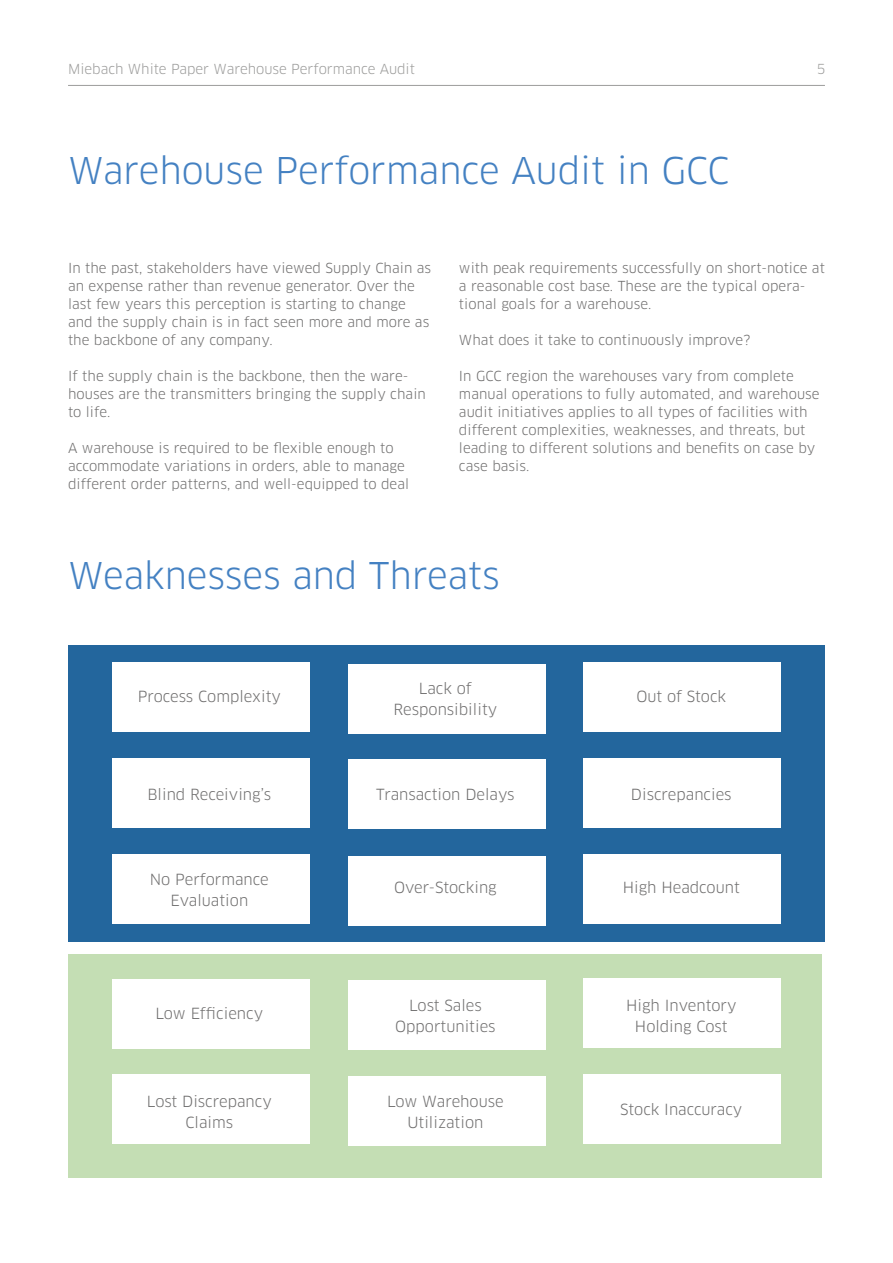
<style>
.page{position:relative;width:893px;height:1263px;background:#fff}
.page>*{position:absolute;margin:0;border:0;box-sizing:border-box;transform-origin:0 0}
.t1{font:36px "Clan Pro";color:#4481c2}
.t2{font:15px/21px "Clan Pro";color:#706f6f;text-align:center}
.t3{font:13.5px/18px "Clan Pro";letter-spacing:.005em;color:#706f6f}
.t4{font:13.5px "Clan Pro";color:#9d9d9c}
</style>
<div class="page">
<div style="left:68px;top:954px;width:753px;height:224px;background:#c4deb4"></div>
<div style="left:112px;top:979px;width:198px;height:69px;background:#fff"></div>
<div style="left:348px;top:980px;width:197px;height:69px;background:#fff"></div>
<div style="left:583px;top:978px;width:198px;height:70px;background:#fff"></div>
<div style="left:112px;top:1075px;width:198px;height:69px;background:#fff"></div>
<div style="left:348px;top:1076px;width:197px;height:69px;background:#fff"></div>
<div style="left:583px;top:1074px;width:198px;height:70px;background:#fff"></div>
<div style="left:68px;top:645px;width:757px;height:297px;background:#23669d"></div>
<div style="left:112px;top:663px;width:198px;height:69px;background:#fff"></div>
<div style="left:348px;top:664px;width:197px;height:69px;background:#fff"></div>
<div style="left:583px;top:662px;width:198px;height:69px;background:#fff"></div>
<div style="left:112px;top:759px;width:198px;height:69px;background:#fff"></div>
<div style="left:348px;top:760px;width:197px;height:69px;background:#fff"></div>
<div style="left:583px;top:758px;width:198px;height:69px;background:#fff"></div>
<div style="left:112px;top:854px;width:198px;height:70px;background:#fff"></div>
<div style="left:348px;top:856px;width:197px;height:69px;background:#fff"></div>
<div style="left:583px;top:854px;width:198px;height:69px;background:#fff"></div>
<hr style="left:68px;top:85px;width:757px;height:1px;background:#9d9d9c">
<p class="t4" style="left:68px;top:61px;width:348px">Miebach White Paper Warehouse Performance Audit</p>
<p class="t4" style="left:817px;top:61px;width:10px">5</p>
<h1 class="t1" style="left:68px;top:149px;width:663px">Warehouse Performance Audit in GCC</h1>
<p class="t3" style="left:68px;top:259px;width:365px">In the past, stakeholders have viewed Supply Chain as an expense rather than revenue generator. Over the last few years this perception is starting to change and the supply chain is in fact seen more and more as the backbone of any company.</p>
<p class="t3" style="left:68px;top:367px;width:359px">If the supply chain is the backbone, then the ware&shy;houses are the transmitters bringing the supply chain to life.</p>
<p class="t3" style="left:68px;top:439px;width:343px">A warehouse is required to be flexible enough to accommodate variations in orders, able to manage different order patterns, and well-equipped to deal</p>
<p class="t3" style="left:459px;top:259px;width:367px">with peak requirements successfully on short-notice at a reasonable cost base. These are the typical opera&shy;tional goals for a warehouse.</p>
<p class="t3" style="left:459px;top:331px;width:293px">What does it take to continuously improve?</p>
<p class="t3" style="left:459px;top:367px;width:362px">In GCC region the warehouses vary from complete manual operations to fully automated, and warehouse audit initiatives applies to all types of facilities with different complexities, weaknesses, and threats, but leading to different solutions and benefits on case by case basis.</p>
<h1 class="t1" style="left:68px;top:554px;width:433px">Weaknesses and Threats</h1>
<p class="t2" style="left:138px;top:686px;width:145px">Process Complexity</p>
<p class="t2" style="left:147px;top:784px;width:125px">Blind Receiving’s</p>
<p class="t2" style="left:150px;top:869px;width:120px">No Performance<br>Evaluation</p>
<p class="t2" style="left:155px;top:1003px;width:109px">Low Efficiency</p>
<p class="t2" style="left:147px;top:1091px;width:126px">Lost Discrepancy<br>Claims</p>
<p class="t2" style="left:394px;top:678px;width:105px">Lack of<br>Responsibility</p>
<p class="t2" style="left:376px;top:784px;width:140px">Transaction Delays</p>
<p class="t2" style="left:394px;top:877px;width:104px">Over-Stocking</p>
<p class="t2" style="left:395px;top:995px;width:102px">Lost Sales<br>Opportunities</p>
<p class="t2" style="left:387px;top:1091px;width:118px">Low Warehouse<br>Utilization</p>
<p class="t2" style="left:636px;top:686px;width:91px">Out of Stock</p>
<p class="t2" style="left:631px;top:784px;width:102px">Discrepancies</p>
<p class="t2" style="left:623px;top:877px;width:119px">High Headcount</p>
<p class="t2" style="left:626px;top:995px;width:112px">High Inventory<br>Holding Cost</p>
<p class="t2" style="left:620px;top:1098px;width:124px">Stock Inaccuracy</p>
</div>
